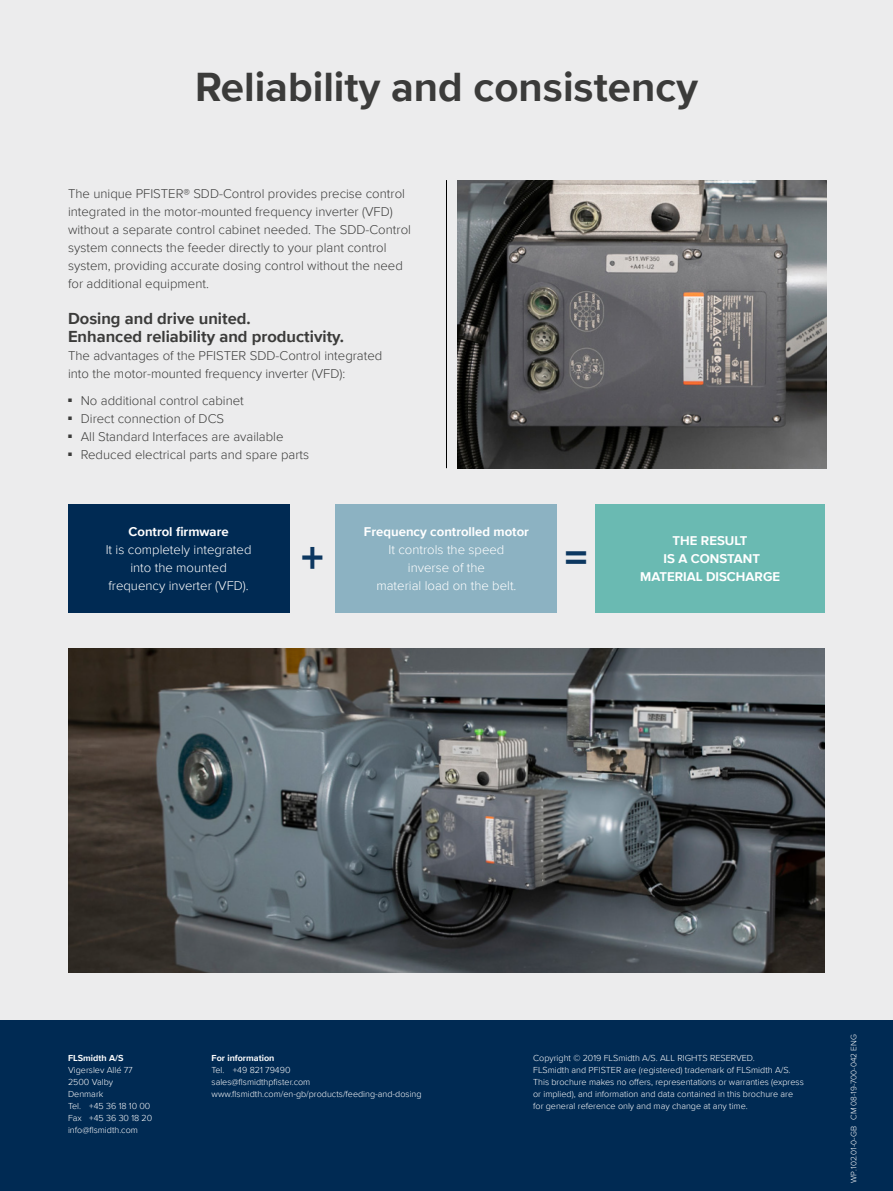
<style>
.page{position:relative;width:893px;height:1191px;background:#ececed}
.page>*{position:absolute;margin:0;border:0;box-sizing:border-box;transform-origin:0 0}
.Body{font:700 45px "Proxima Nova";color:#0c3760}
.Heading{font:700 42px "Proxima Nova";color:#3b3b3a}
.Heading__secondary{font:700 16.5px/18px "Proxima Nova";color:#3b3b3a}
.Body-2{font:300 13.2px/18px "Proxima Nova";color:#3b3b3a}
.Body-3{font:300 13.2px/18px "Proxima Nova";color:#fff;text-align:center}
.Body-4{font:700 13.2px/18px "Proxima Nova";color:#fff;text-align:center}
.Contact_info_neg{font:300 9px/12px "Proxima Nova";color:#fff}
.Contact_info_neg-2{font:700 9px "Proxima Nova";color:#fff}
.t1{font:300 8.25px "Proxima Nova";color:#fff}
</style>
<div class="page">
<hr style="left:446px;top:180px;width:1px;height:288px;background:#000">
<div style="left:0;top:1020px;width:893px;height:171px;background:#002a53"></div>
<img style="left:68px;top:648px;width:757px;height:324px">
<img style="left:457px;top:180px;width:369px;height:288px">
<div style="left:68px;top:504px;width:221px;height:108px;background:#002a53"></div>
<div style="left:336px;top:504px;width:221px;height:108px;background:#8cb2c2"></div>
<div style="left:595px;top:504px;width:230px;height:108px;background:#6abab2"></div>
<p class="Heading" style="left:195px;top:56px;width:504px">Reliability and consistency</p>
<p class="Body-2" style="left:68px;top:184px;width:344px">The unique PFISTER® SDD-Control provides precise control integrated in the motor-mounted frequency inverter (VFD) without a separate control cabinet needed. The SDD-Control system connects the feeder directly to your plant control system, providing accurate dosing control without the need for additional equipment.</p>
<p class="Heading__secondary" style="left:68px;top:309px;width:278px">Dosing and drive united.<br>Enhanced reliability and productivity.</p>
<p class="Body-2" style="left:68px;top:345px;width:316px">The advantages of the PFISTER SDD-Control integrated into the motor-mounted frequency inverter (VFD):</p>
<p class="Body-2" style="left:68px;top:390px;width:177px"><sup>■</sup> No additional control cabinet</p>
<p class="Body-2" style="left:68px;top:408px;width:158px"><sup>■</sup> Direct connection of DCS</p>
<p class="Body-2" style="left:68px;top:426px;width:217px"><sup>■</sup> All Standard Interfaces are available</p>
<p class="Body-2" style="left:68px;top:444px;width:243px"><sup>■</sup> Reduced electrical parts and spare parts</p>
<p class="Body-4" style="left:128px;top:522px;width:102px">Control firmware</p>
<p class="Body-3" style="left:106px;top:540px;width:147px">It is completely integrated into the mounted frequency inverter (VFD).</p>
<p class="Body-4" style="left:364px;top:522px;width:166px">Frequency controlled motor</p>
<p class="Body-3" style="left:376px;top:540px;width:142px">It controls the speed inverse of the<br>material load on the belt.</p>
<p class="Body-4" style="left:640px;top:531px;width:141px">THE RESULT<br>IS A CONSTANT<br>MATERIAL DISCHARGE</p>
<p class="Body" style="left:301px;top:524px;width:24px">+</p>
<p class="Body" style="left:565px;top:524px;width:24px">=</p>
<p class="Contact_info_neg-2" style="left:68px;top:1051px;width:57px">FLSmidth A/S</p>
<p class="Contact_info_neg" style="left:68px;top:1063px;width:66px">Vigerslev Allé 77</p>
<p class="Contact_info_neg" style="left:68px;top:1075px;width:47px">2500 Valby</p>
<p class="Contact_info_neg" style="left:68px;top:1087px;width:37px">Denmark</p>
<p class="Contact_info_neg" style="left:68px;top:1099px;width:84px">Tel. +45 36 18 10 00</p>
<p class="Contact_info_neg" style="left:68px;top:1111px;width:86px">Fax +45 36 30 18 20</p>
<p class="Contact_info_neg" style="left:68px;top:1123px;width:71px">info@flsmidth.com</p>
<p class="Contact_info_neg-2" style="left:212px;top:1051px;width:64px">For information</p>
<p class="Contact_info_neg" style="left:212px;top:1063px;width:81px">Tel. +49 821 79490</p>
<p class="Contact_info_neg" style="left:212px;top:1075px;width:100px">sales@flsmidthpfister.com</p>
<p class="Contact_info_neg" style="left:212px;top:1087px;width:212px">www.flsmidth.com/en-gb/products/feeding-and-dosing</p>
<p class="Contact_info_neg" style="left:533px;top:1051px;width:272px">Copyright © 2019 FLSmidth A/S. ALL RIGHTS RESERVED.<br>FLSmidth and PFISTER are (registered) trademark of FLSmidth A/S.<br>This brochure makes no offers, representations or warranties (express or implied), and information and data contained in this brochure are for general reference only and may change at any time.</p>
<p class="t1" style="left:848px;top:1182px;width:150px;rotate:-90deg">WP.102.01-0-GB CM 08-19-700-042 ENG</p>
</div>
